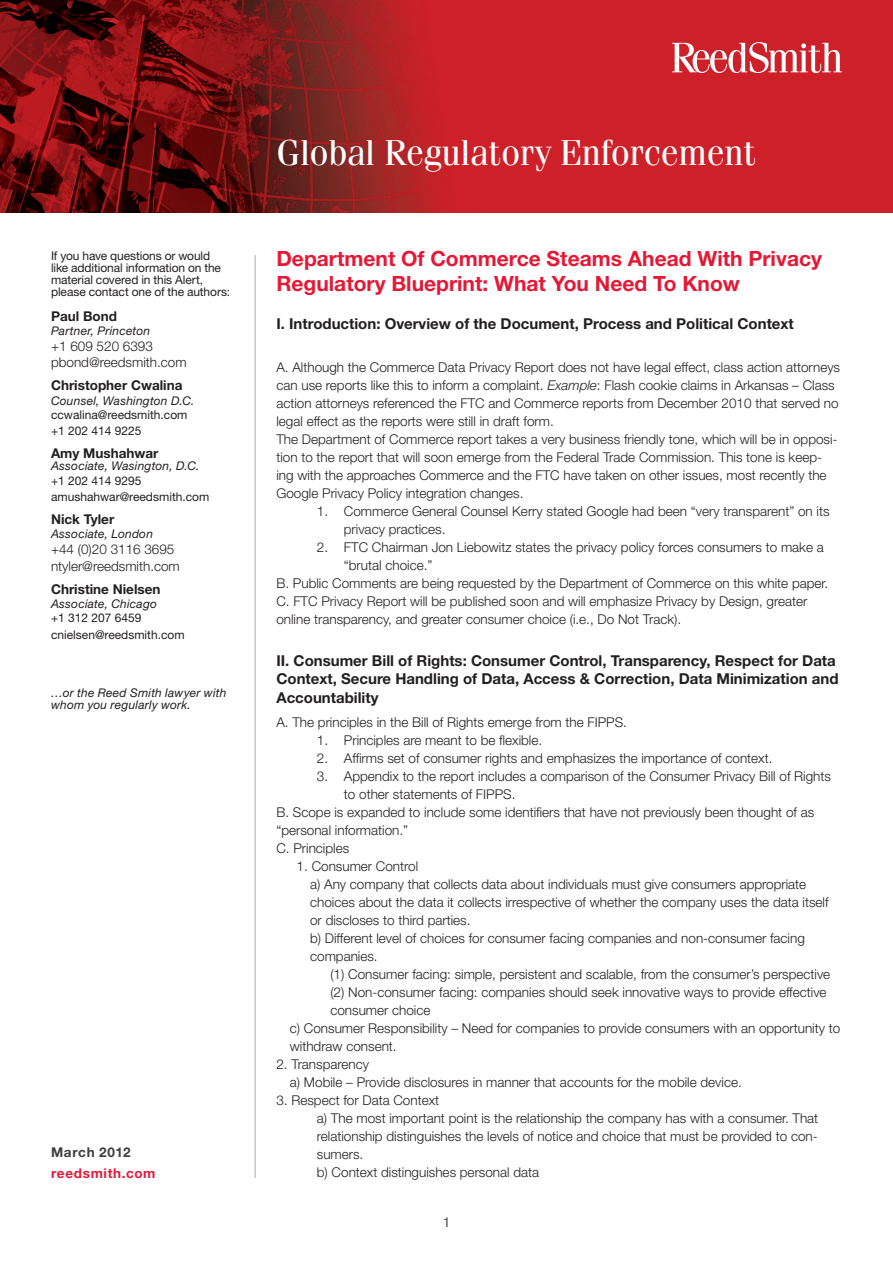
<style>
.page{position:relative;width:893px;height:1263px;background:#fff}
.page>*{position:absolute;margin:0;border:0;box-sizing:border-box;transform-origin:0 0}
.Group_Title{font:36px "Fenice";letter-spacing:-.01em;color:#fff}
.Titles{font:700 21px/25.2px "Helvetica Neue LT Std";color:#e51836}
.alert_heading{font:700 15px/18px "Helvetica Neue LT Std";color:#231f20}
.alert_sidebar-detail{font:300 13.5px/18px "Helvetica Neue LT Std";color:#231f20}
.alert_sidebar-detail-2{font:700 13.5px "Helvetica Neue LT Std";color:#231f20}
.t1{font:700 13.5px "Helvetica Neue LT Std";letter-spacing:.05em;color:#e51836}
.Side_Bar_Copy{font:700 13.5px "Helvetica Neue LT Std";letter-spacing:.05em;color:#3e3e3f}
.t2{font:300 13.5px "Helvetica Neue LT Std";color:#57585a}
.alert_sidebar-detail-3{font:italic 12px/14.4px "Helvetica Neue LT Std";letter-spacing:.015em;color:#231f20}
.Side_Bar_Copy-2{font:12px/12px "Helvetica Neue LT Std";letter-spacing:-.01em;color:#231f20}
.alert_sidebar-detail-4{font:12px "Helvetica Neue LT Std";color:#231f20}
.Side_Bar_Copy-3{font:italic 12px/12px "Helvetica Neue LT Std";letter-spacing:.015em;color:#231f20}
.s1{font-style:normal}
.s2{font-style:italic}
</style>
<div class="page">
<img style="left:0;top:0;width:893px;height:213px">
<hr style="left:255px;top:255px;width:1px;height:923px;background:#a8a9ad">
<svg style="left:672px;top:42px;width:170px;height:31px"></svg>
<p class="Side_Bar_Copy-2" style="left:51px;top:249px;width:181px">If you have questions or would like additional information on the material covered in this Alert, please contact one of the authors:</p>
<p class="alert_sidebar-detail-2" style="left:51px;top:307px;width:68px">Paul Bond</p>
<p class="alert_sidebar-detail-3" style="left:51px;top:323px;width:101px">Partner, Princeton</p>
<p class="alert_sidebar-detail" style="left:51px;top:338px;width:137px;line-height:16.2px">+1 609 520 6393 pbond@reedsmith.com</p>
<p class="alert_sidebar-detail-2" style="left:51px;top:377px;width:133px">Christopher Cwalina</p>
<p class="alert_sidebar-detail-3" style="left:51px;top:393px;width:145px">Counsel, Washington D.C. <span class="s1">ccwalina@reedsmith.com</span></p>
<p class="alert_sidebar-detail-4" style="left:51px;top:424px;width:92px">+1 202 414 9225</p>
<p class="alert_sidebar-detail-2" style="left:51px;top:445px;width:109px">Amy Mushahwar</p>
<p class="alert_sidebar-detail-3" style="left:51px;top:459px;width:150px">Associate, Wasington, D.C. <span class="s1">+1 202 414 9295</span></p>
<p class="alert_sidebar-detail-4" style="left:51px;top:489px;width:160px">amushahwar@reedsmith.com</p>
<p class="alert_sidebar-detail-2" style="left:51px;top:511px;width:65px">Nick Tyler</p>
<p class="alert_sidebar-detail-3" style="left:51px;top:526px;width:104px">Associate, London</p>
<p class="alert_sidebar-detail" style="left:51px;top:541px;width:130px;line-height:16.2px">+44 (0)20 3116 3695 ntyler@reedsmith.com</p>
<p class="alert_sidebar-detail-2" style="left:51px;top:580px;width:111px">Christine Nielsen</p>
<p class="alert_sidebar-detail-3" style="left:51px;top:596px;width:108px">Associate, Chicago <span class="s1">+1 312 207 6459</span></p>
<p class="alert_sidebar-detail-4" style="left:51px;top:627px;width:135px">cnielsen@reedsmith.com</p>
<p class="Side_Bar_Copy-3" style="left:51px;top:687px;width:177px">…or the Reed Smith lawyer with whom you regularly work.</p>
<p class="Side_Bar_Copy" style="left:51px;top:1144px;width:81px">March 2012</p>
<p class="t1" style="left:51px;top:1165px;width:106px">reedsmith.com</p>
<p class="Group_Title" style="left:276px;top:132px;width:480px">Global Regulatory Enforcement</p>
<p class="Titles" style="left:276px;top:246px;width:547px">Department Of Commerce Steams Ahead With Privacy<br>Regulatory Blueprint: What You Need To Know</p>
<p class="alert_heading" style="left:276px;top:314px;width:519px">I. Introduction: Overview of the Document, Process and Political Context</p>
<p class="alert_sidebar-detail" style="left:276px;top:358px;width:565px">A. Although the Commerce Data Privacy Report does not have legal effect, class action attorneys can use reports like this to inform a complaint. <span class="s2">Example</span>: Flash cookie claims in Arkansas – Class action attorneys referenced the FTC and Commerce reports from December 2010 that served no legal effect as the reports were still in draft form.</p>
<p class="alert_sidebar-detail" style="left:276px;top:430px;width:563px">The Department of Commerce report takes a very business friendly tone, which will be in opposi&shy;tion to the report that will soon emerge from the Federal Trade Commission. This tone is keep&shy;ing with the approaches Commerce and the FTC have taken on other issues, most recently the Google Privacy Policy integration changes.</p>
<p class="alert_sidebar-detail" style="left:344px;top:502px;width:487px;text-indent:-27px">1. Commerce General Counsel Kerry stated Google had been “very transparent” on its privacy practices.</p>
<p class="alert_sidebar-detail" style="left:344px;top:538px;width:481px;text-indent:-27px">2. FTC Chairman Jon Liebowitz states the privacy policy forces consumers to make a “brutal choice.”</p>
<p class="alert_sidebar-detail" style="left:276px;top:574px;width:553px">B. Public Comments are being requested by the Department of Commerce on this white paper.</p>
<p class="alert_sidebar-detail" style="left:276px;top:592px;width:532px">C. FTC Privacy Report will be published soon and will emphasize Privacy by Design, greater online transparency, and greater consumer choice (i.e., Do Not Track).</p>
<p class="alert_heading" style="left:276px;top:652px;width:564px">II. Consumer Bill of Rights: Consumer Control, Transparency, Respect for Data<br>Context, Secure Handling of Data, Access &amp; Correction, Data Minimization and<br>Accountability</p>
<p class="alert_sidebar-detail" style="left:276px;top:713px;width:352px">A. The principles in the Bill of Rights emerge from the FIPPS.</p>
<p class="alert_sidebar-detail" style="left:317px;top:731px;width:227px">1. Principles are meant to be flexible.</p>
<p class="alert_sidebar-detail" style="left:317px;top:749px;width:457px">2. Affirms set of consumer rights and emphasizes the importance of context.</p>
<p class="alert_sidebar-detail" style="left:344px;top:767px;width:489px;text-indent:-27px">3. Appendix to the report includes a comparison of the Consumer Privacy Bill of Rights to other statements of FIPPS.</p>
<p class="alert_sidebar-detail" style="left:276px;top:803px;width:539px">B. Scope is expanded to include some identifiers that have not previously been thought of as “personal information.”</p>
<p class="alert_sidebar-detail" style="left:276px;top:839px;width:74px">C. Principles</p>
<p class="alert_sidebar-detail" style="left:297px;top:857px;width:123px">1. Consumer Control</p>
<p class="alert_sidebar-detail" style="left:310px;top:875px;width:520px">a) Any company that collects data about individuals must give consumers appropriate choices about the data it collects irrespective of whether the company uses the data itself or discloses to third parties.</p>
<p class="alert_sidebar-detail" style="left:310px;top:929px;width:496px">b) Different level of choices for consumer facing companies and non-consumer facing companies.</p>
<p class="alert_sidebar-detail" style="left:330px;top:965px;width:501px">(1) Consumer facing: simple, persistent and scalable, from the consumer’s perspective</p>
<p class="alert_sidebar-detail" style="left:330px;top:983px;width:498px">(2) Non-consumer facing: companies should seek innovative ways to provide effective consumer choice</p>
<p class="alert_sidebar-detail" style="left:290px;top:1019px;width:552px">c) Consumer Responsibility – Need for companies to provide consumers with an opportunity to withdraw consent.</p>
<p class="alert_sidebar-detail" style="left:276px;top:1055px;width:94px">2. Transparency</p>
<p class="alert_sidebar-detail" style="left:290px;top:1073px;width:453px">a) Mobile – Provide disclosures in manner that accounts for the mobile device.</p>
<p class="alert_sidebar-detail" style="left:276px;top:1091px;width:164px">3. Respect for Data Context</p>
<p class="alert_sidebar-detail" style="left:317px;top:1109px;width:503px;text-align:justify">a) The most important point is the relationship the company has with a consumer. That relationship distinguishes the levels of notice and choice that must be provided to con&shy;sumers.</p>
<p class="alert_sidebar-detail" style="left:317px;top:1163px;width:224px">b) Context distinguishes personal data</p>
<p class="t2" style="left:443px;top:1214px;width:9px">1</p>
</div>
